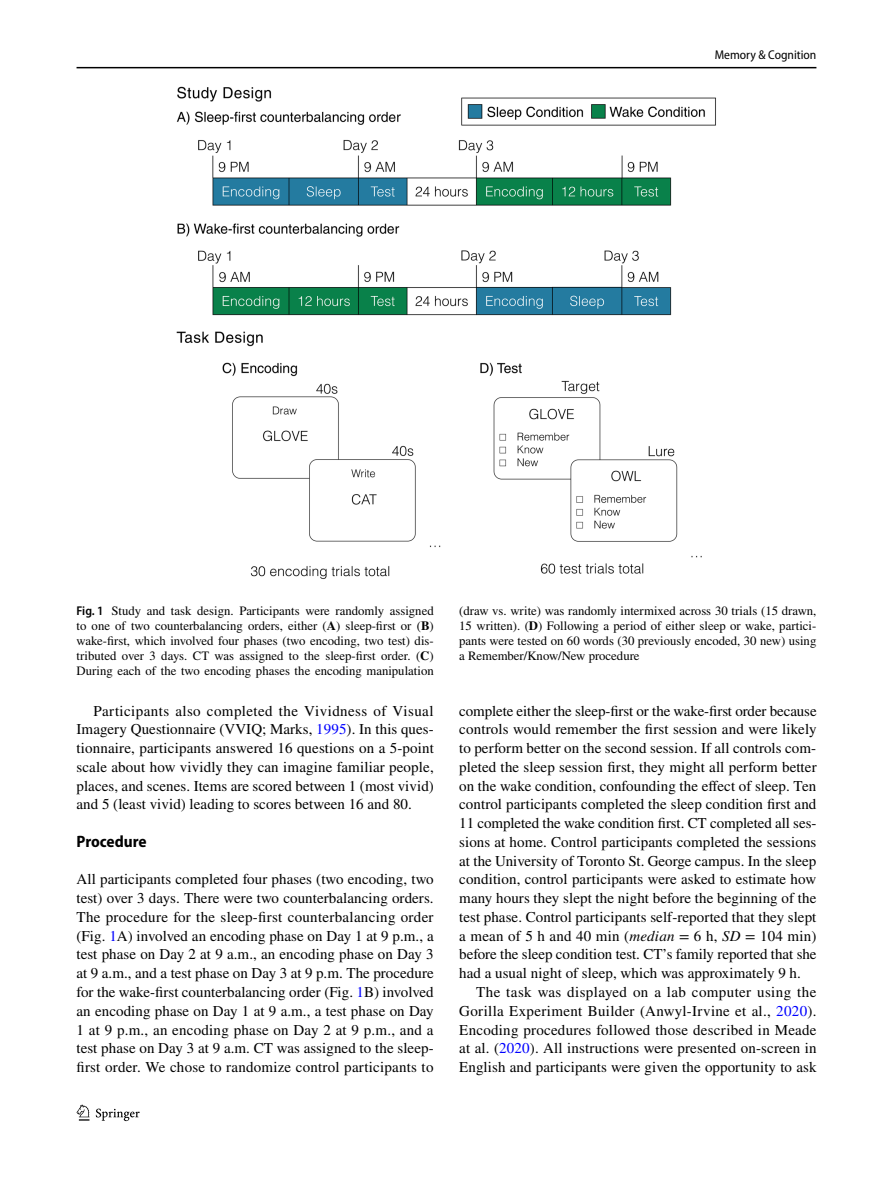
<style>
.page{position:relative;width:893px;height:1187px;background:#fff}
.page>*{position:absolute;margin:0;border:0;box-sizing:border-box;transform-origin:0 0}
.t1{font:700 semi-condensed 16.5px "Myriad Pro";letter-spacing:-.005em;color:#000}
.t2{font:15px/18.8px "STIX";letter-spacing:.005em;color:#000;text-align:justify}
.t3{font:12.75px/15px "STIX";color:#000;text-align:justify}
.t4{font:semi-condensed 12.75px "Myriad Pro";color:#000}
.s1{font-family:"Myriad Pro";font-weight:600;font-stretch:semi-condensed}
.s2{font-weight:700}
.s3{color:#00f}
.s4{font-style:italic}
</style>
<div class="page">
<hr style="left:77px;top:67px;width:739px;height:1px;background:#000">
<svg style="left:77px;top:1104px;width:12px;height:16px"></svg>
<svg style="left:96px;top:1108px;width:44px;height:12px"></svg>
<img style="left:176px;top:87px;width:540px;height:492px">
<p class="t4" style="left:715px;top:48px;width:103px">Memory &amp; Cognition</p>
<p class="t3" style="left:77px;top:604px;width:359px"><span class="s1">Fig. 1</span> Study and task design. Participants were randomly assigned to one of two counterbalancing orders, either (<span class="s2">A</span>) sleep-first or (<span class="s2">B</span>) wake-first, which involved four phases (two encoding, two test) dis&shy;tributed over 3 days. CT was assigned to the sleep-first order. (<span class="s2">C</span>)<br>During each of the two encoding phases the encoding manipulation</p>
<p class="t3" style="left:459px;top:604px;width:359px">(draw vs. write) was randomly intermixed across 30 trials (15 drawn, 15 written). (<span class="s2">D</span>) Following a period of either sleep or wake, partici&shy;pants were tested on 60 words (30 previously encoded, 30 new) using a Remember/Know/New procedure</p>
<p class="t2" style="left:77px;top:702px;width:359px;text-indent:17px">Participants also completed the Vividness of Visual Imagery Questionnaire (VVIQ; Marks, <span class="s3">1995</span>). In this ques&shy;tionnaire, participants answered 16 questions on a 5-point scale about how vividly they can imagine familiar people, places, and scenes. Items are scored between 1 (most vivid) and 5 (least vivid) leading to scores between 16 and 80.</p>
<p class="t1" style="left:77px;top:832px;width:72px">Procedure</p>
<p class="t2" style="left:77px;top:871px;width:359px">All participants completed four phases (two encoding, two test) over 3 days. There were two counterbalancing orders.<br>The procedure for the sleep-first counterbalancing order (Fig. <span class="s3">1</span>A) involved an encoding phase on Day 1 at 9 p.m., a test phase on Day 2 at 9 a.m., an encoding phase on Day 3 at 9 a.m., and a test phase on Day 3 at 9 p.m. The procedure for the wake-first counterbalancing order (Fig. <span class="s3">1</span>B) involved an encoding phase on Day 1 at 9 a.m., a test phase on Day 1 at 9 p.m., an encoding phase on Day 2 at 9 p.m., and a test phase on Day 3 at 9 a.m. CT was assigned to the sleep&shy;first order. We chose to randomize control participants to</p>
<p class="t2" style="left:459px;top:702px;width:359px">complete either the sleep-first or the wake-first order because controls would remember the first session and were likely to perform better on the second session. If all controls com&shy;pleted the sleep session first, they might all perform better on the wake condition, confounding the effect of sleep. Ten control participants completed the sleep condition first and 11 completed the wake condition first. CT completed all ses&shy;sions at home. Control participants completed the sessions at the University of Toronto St. George campus. In the sleep condition, control participants were asked to estimate how many hours they slept the night before the beginning of the test phase. Control participants self-reported that they slept a mean of 5 h and 40 min (<span class="s4">median</span> = 6 h, <span class="s4">SD</span> = 104 min) before the sleep condition test. CT’s family reported that she had a usual night of sleep, which was approximately 9 h.</p>
<p class="t2" style="left:459px;top:983px;width:359px;text-indent:17px">The task was displayed on a lab computer using the Gorilla Experiment Builder (Anwyl-Irvine et al., <span class="s3">2020</span>).<br>Encoding procedures followed those described in Meade at al. (<span class="s3">2020</span>). All instructions were presented on-screen in English and participants were given the opportunity to ask</p>
</div>
